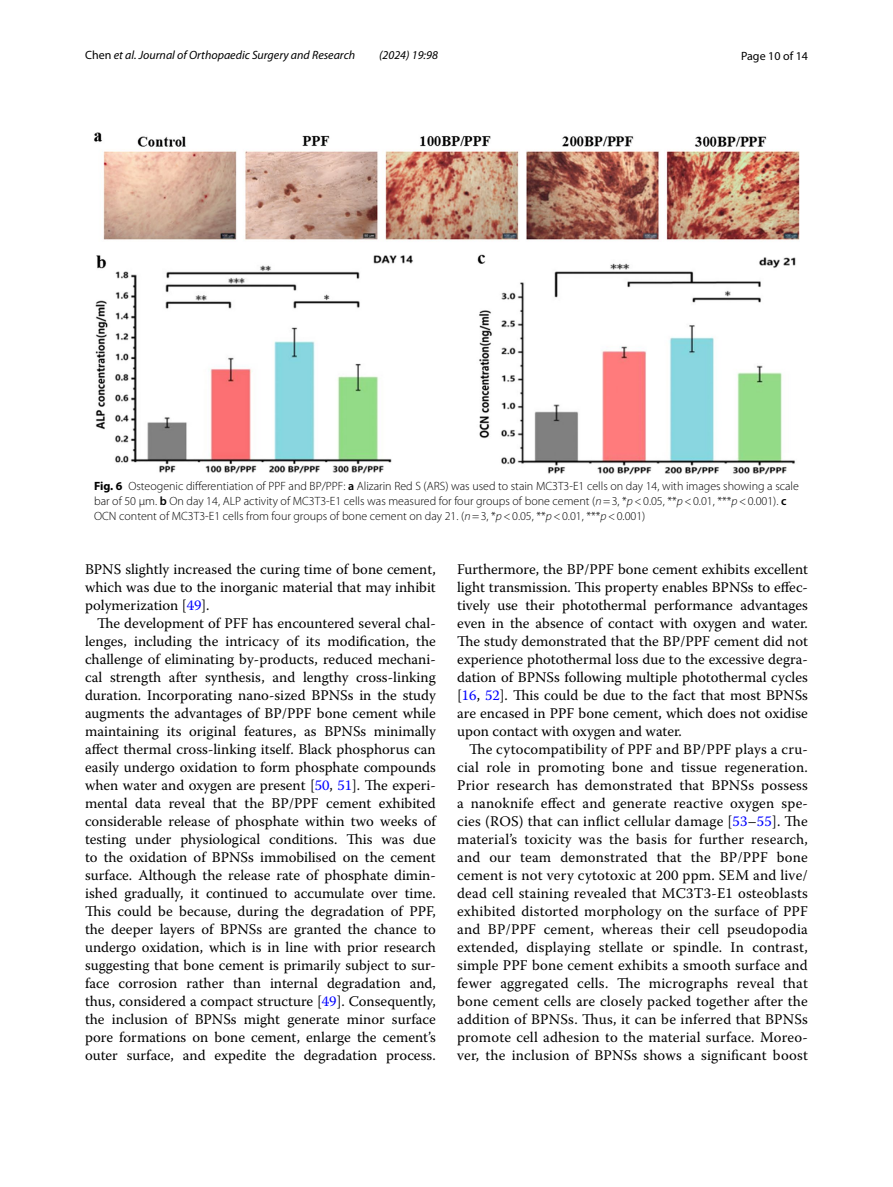
<style>
.page{position:relative;width:893px;height:1187px;background:#fff}
.page>*{position:absolute;margin:0;border:0;box-sizing:border-box;transform-origin:0 0}
.t1{font:14.7px/18px "Warnock Pro";color:#000;text-align:justify}
.t2{font:300 12px/15px "Myriad Pro";color:#000}
.t3{font:italic 12px "Myriad Pro";color:#000}
.t4{font:12px "Myriad Pro";color:#000}
.s1{font-style:normal}
.s2{font-weight:700}
.s3{font-weight:600}
.s4{font-style:italic}
.s5{color:#00f}
</style>
<div class="page">
<img style="left:94px;top:133px;width:705px;height:341px">
<p class="t3" style="left:85px;top:48px;width:272px"><span class="s1">Chen</span> et al. Journal of Orthopaedic Surgery and Research</p>
<p class="t3" style="left:379px;top:48px;width:60px">(2024) 19:98</p>
<p class="t4" style="left:741px;top:48px;width:68px">Page 10 of 14</p>
<p class="t2" style="left:94px;top:478px;width:706px"><span class="s2">Fig. 6</span> Osteogenic differentiation of PPF and BP/PPF: <span class="s3">a</span> Alizarin Red S (ARS) was used to stain MC3T3-E1 cells on day 14, with images showing a scale bar of 50 μm. <span class="s3">b</span> On day 14, ALP activity of MC3T3-E1 cells was measured for four groups of bone cement (<span class="s4">n</span>=3, *<span class="s4">p</span>&lt;0.05, **<span class="s4">p</span>&lt;0.01, ***<span class="s4">p</span>&lt;0.001). <span class="s3">c<br></span>OCN content of MC3T3-E1 cells from four groups of bone cement on day 21. (<span class="s4">n</span>=3, *<span class="s4">p</span>&lt;0.05, **<span class="s4">p</span>&lt;0.01, ***<span class="s4">p</span>&lt;0.001)</p>
<p class="t1" style="left:85px;top:560px;width:352px">BPNS slightly increased the curing time of bone cement, which was due to the inorganic material that may inhibit polymerization [<span class="s5">49</span>].</p>
<p class="t1" style="left:85px;top:614px;width:352px;text-indent:12px">The development of PFF has encountered several chal&shy;lenges, including the intricacy of its modification, the challenge of eliminating by-products, reduced mechani&shy;cal strength after synthesis, and lengthy cross-linking duration. Incorporating nano-sized BPNSs in the study augments the advantages of BP/PPF bone cement while maintaining its original features, as BPNSs minimally affect thermal cross-linking itself. Black phosphorus can easily undergo oxidation to form phosphate compounds when water and oxygen are present [<span class="s5">50</span>, <span class="s5">51</span>]. The experi&shy;mental data reveal that the BP/PPF cement exhibited considerable release of phosphate within two weeks of testing under physiological conditions. This was due to the oxidation of BPNSs immobilised on the cement surface. Although the release rate of phosphate dimin&shy;ished gradually, it continued to accumulate over time.<br>This could be because, during the degradation of PPF, the deeper layers of BPNSs are granted the chance to undergo oxidation, which is in line with prior research suggesting that bone cement is primarily subject to sur&shy;face corrosion rather than internal degradation and, thus, considered a compact structure [<span class="s5">49</span>]. Consequently, the inclusion of BPNSs might generate minor surface pore formations on bone cement, enlarge the cement’s outer surface, and expedite the degradation process.</p>
<p class="t1" style="left:457px;top:560px;width:352px">Furthermore, the BP/PPF bone cement exhibits excellent light transmission. This property enables BPNSs to effec&shy;tively use their photothermal performance advantages even in the absence of contact with oxygen and water.<br>The study demonstrated that the BP/PPF cement did not experience photothermal loss due to the excessive degra&shy;dation of BPNSs following multiple photothermal cycles [<span class="s5">16</span>, <span class="s5">52</span>]. This could be due to the fact that most BPNSs are encased in PPF bone cement, which does not oxidise upon contact with oxygen and water.</p>
<p class="t1" style="left:457px;top:740px;width:352px;text-indent:12px">The cytocompatibility of PPF and BP/PPF plays a cru&shy;cial role in promoting bone and tissue regeneration.<br>Prior research has demonstrated that BPNSs possess a nanoknife effect and generate reactive oxygen spe&shy;cies (ROS) that can inflict cellular damage [<span class="s5">53</span>–<span class="s5">55</span>]. The material’s toxicity was the basis for further research, and our team demonstrated that the BP/PPF bone cement is not very cytotoxic at 200 ppm. SEM and live/ dead cell staining revealed that MC3T3-E1 osteoblasts exhibited distorted morphology on the surface of PPF and BP/PPF cement, whereas their cell pseudopodia extended, displaying stellate or spindle. In contrast, simple PPF bone cement exhibits a smooth surface and fewer aggregated cells. The micrographs reveal that bone cement cells are closely packed together after the addition of BPNSs. Thus, it can be inferred that BPNSs promote cell adhesion to the material surface. Moreo&shy;ver, the inclusion of BPNSs shows a significant boost</p>
</div>
